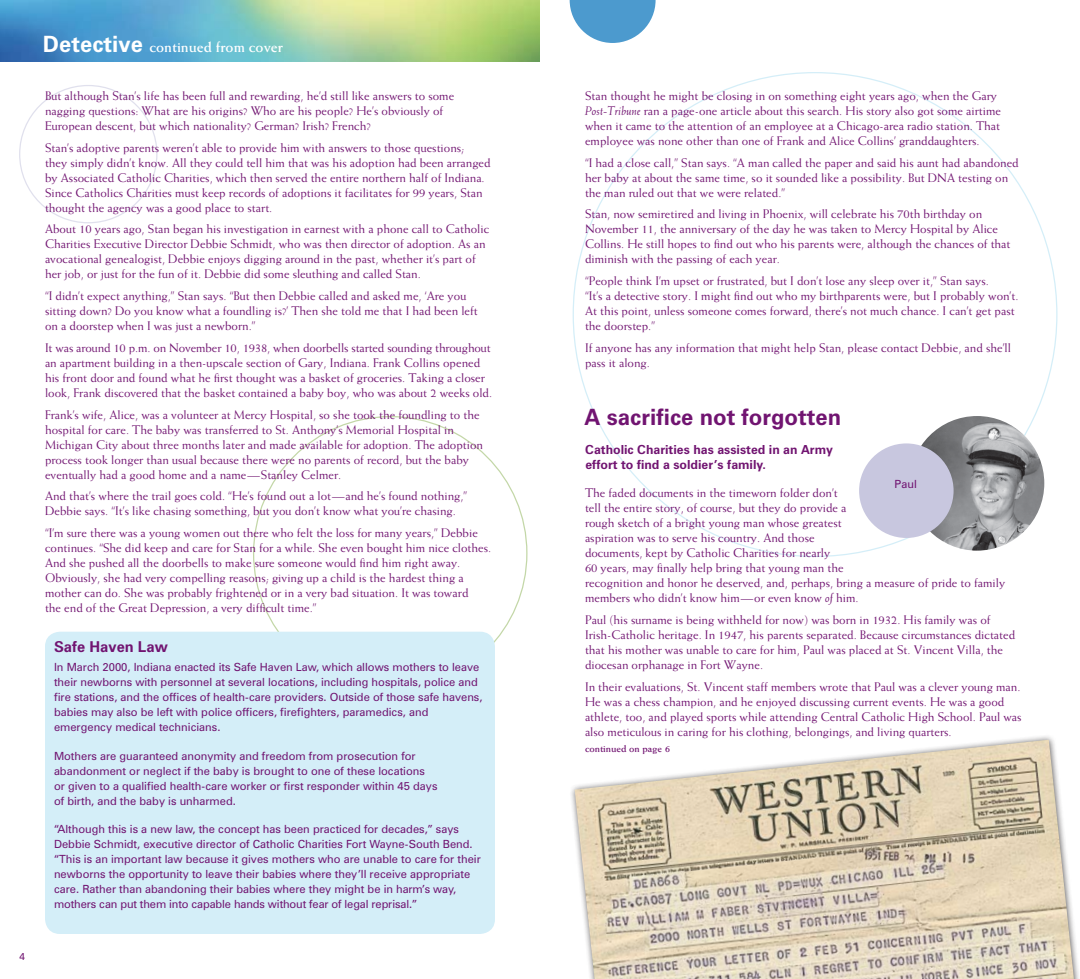
<style>
.page{position:relative;width:1080px;height:979px;background:#fff}
.page>*{position:absolute;margin:0;border:0;box-sizing:border-box;transform-origin:0 0}
.t1{font:700 22.5px "Zurich BT";color:#711471}
.t2{font:700 15px "Weiss";color:#fff}
.t3{font:700 15px "Zurich BT";color:#711471}
.t4{font:12.5px/15px "Weiss";color:#711471}
.t5{font:700 12.5px/15px "Zurich BT";color:#711471}
.t6{font:11.25px/15px "Zurich BT";color:#711471}
.t7{font:700 10px "Weiss";color:#711471}
.t8{font:10px "Zurich BT";color:#711471}
.s1{font-family:"Zurich BT";font-size:22.5px}
.s2{font-style:italic}
</style>
<div class="page">
<div style="left:45px;top:632px;width:450px;height:302px;background:#d4eef8;border-radius:15px"></div>
<img style="left:0;top:0;width:540px;height:62px">
<svg style="left:570px;top:0;width:86px;height:43px"></svg>
<img style="left:575px;top:740px;width:499px;height:239px">
<img style="left:910px;top:416px;width:134px;height:134px;border-radius:67px">
<div style="left:859px;top:443px;width:95px;height:95px;background:#c8c7df;border-radius:50%"></div>
<p class="t8" style="left:19px;top:950px;width:7px">4</p>
<p class="t2" style="left:43px;top:38px;width:242px"><span class="s1">Detective</span> continued from cover</p>
<p class="t4" style="left:45px;top:88px;width:411px">But although Stan’s life has been full and rewarding, he’d still like answers to some nagging questions: What are his origins? Who are his people? He’s obviously of<br>European descent, but which nationality? German? Irish? French?</p>
<p class="t4" style="left:45px;top:140px;width:447px">Stan’s adoptive parents weren’t able to provide him with answers to those questions;<br>they simply didn’t know. All they could tell him that was his adoption had been arranged by Associated Catholic Charities, which then served the entire northern half of Indiana.<br>Since Catholics Charities must keep records of adoptions it facilitates for 99 years, Stan thought the agency was a good place to start.</p>
<p class="t4" style="left:45px;top:221px;width:446px">About 10 years ago, Stan began his investigation in earnest with a phone call to Catholic Charities Executive Director Debbie Schmidt, who was then director of adoption. As an avocational genealogist, Debbie enjoys digging around in the past, whether it’s part of her job, or just for the fun of it. Debbie did some sleuthing and called Stan.</p>
<p class="t4" style="left:45px;top:288px;width:434px">“I didn’t expect anything,” Stan says. “But then Debbie called and asked me, ‘Are you sitting down? Do you know what a foundling is?’ Then she told me that I had been left on a doorstep when I was just a newborn.”</p>
<p class="t4" style="left:45px;top:340px;width:449px">It was around 10 p.m. on November 10, 1938, when doorbells started sounding throughout an apartment building in a then-upscale section of Gary, Indiana. Frank Collins opened his front door and found what he first thought was a basket of groceries. Taking a closer look, Frank discovered that the basket contained a baby boy, who was about 2 weeks old.</p>
<p class="t4" style="left:45px;top:407px;width:440px">Frank’s wife, Alice, was a volunteer at Mercy Hospital, so she took the foundling to the hospital for care. The baby was transferred to St. Anthony’s Memorial Hospital in Michigan City about three months later and made available for adoption. The adoption process took longer than usual because there were no parents of record, but the baby eventually had a good home and a name—Stanley Celmer.</p>
<p class="t4" style="left:45px;top:488px;width:424px">And that’s where the trail goes cold. “He’s found out a lot—and he’s found nothing,”<br>Debbie says. “It’s like chasing something, but you don’t know what you’re chasing.</p>
<p class="t4" style="left:45px;top:525px;width:448px">“I’m sure there was a young women out there who felt the loss for many years,” Debbie continues. “She did keep and care for Stan for a while. She even bought him nice clothes.<br>And she pushed all the doorbells to make sure someone would find him right away.<br>Obviously, she had very compelling reasons; giving up a child is the hardest thing a mother can do. She was probably frightened or in a very bad situation. It was toward<br>the end of the Great Depression, a very difficult time.”</p>
<p class="t3" style="left:54px;top:637px;width:115px">Safe Haven Law</p>
<p class="t6" style="left:54px;top:660px;width:430px">In March 2000, Indiana enacted its Safe Haven Law, which allows mothers to leave their newborns with personnel at several locations, including hospitals, police and fire stations, and the offices of health-care providers. Outside of those safe havens, babies may also be left with police officers, firefighters, paramedics, and emergency medical technicians.</p>
<p class="t6" style="left:54px;top:748px;width:385px">Mothers are guaranteed anonymity and freedom from prosecution for abandonment or neglect if the baby is brought to one of these locations or given to a qualified health-care worker or first responder within 45 days of birth, and the baby is unharmed.</p>
<p class="t6" style="left:54px;top:822px;width:428px">“Although this is a new law, the concept has been practiced for decades,” says Debbie Schmidt, executive director of Catholic Charities Fort Wayne-South Bend. “This is an important law because it gives mothers who are unable to care for their newborns the opportunity to leave their babies where they’ll receive appropriate care. Rather than abandoning their babies where they might be in harm’s way, mothers can put them into capable hands without fear of legal reprisal.”</p>
<p class="t4" style="left:585px;top:88px;width:418px">Stan thought he might be closing in on something eight years ago, when the Gary <span class="s2">Post-Tribune</span> ran a page-one article about this search. His story also got some airtime when it came to the attention of an employee at a Chicago-area radio station. That employee was none other than one of Frank and Alice Collins’ granddaughters.</p>
<p class="t4" style="left:585px;top:155px;width:435px">“I had a close call,” Stan says. “A man called the paper and said his aunt had abandoned her baby at about the same time, so it sounded like a possibility. But DNA testing on the man ruled out that we were related.”</p>
<p class="t4" style="left:585px;top:206px;width:427px">Stan, now semiretired and living in Phoenix, will celebrate his 70th birthday on November 11, the anniversary of the day he was taken to Mercy Hospital by Alice Collins. He still hopes to find out who his parents were, although the chances of that diminish with the passing of each year.</p>
<p class="t4" style="left:585px;top:273px;width:435px">“People think I’m upset or frustrated, but I don’t lose any sleep over it,” Stan says.<br>“It’s a detective story. I might find out who my birthparents were, but I probably won’t.<br>At this point, unless someone comes forward, there’s not much chance. I can’t get past the doorstep.”</p>
<p class="t4" style="left:585px;top:340px;width:428px">If anyone has any information that might help Stan, please contact Debbie, and she’ll pass it along.</p>
<h1 class="t1" style="left:585px;top:404px;width:258px">A sacrifice not forgotten</h1>
<p class="t5" style="left:585px;top:442px;width:249px">Catholic Charities has assisted in an Army effort to find a soldier’s family.</p>
<p class="t4" style="left:585px;top:485px;width:422px">The faded documents in the timeworn folder don’t<br>tell the entire story, of course, but they do provide a<br>rough sketch of a bright young man whose greatest<br>aspiration was to serve his country. And those<br>documents, kept by Catholic Charities for nearly<br>60 years, may finally help bring that young man the<br>recognition and honor he deserved, and, perhaps, bring a measure of pride to family members who didn’t know him—or even know <span class="s2">of</span> him.</p>
<p class="t4" style="left:585px;top:612px;width:432px">Paul (his surname is being withheld for now) was born in 1932. His family was of Irish-Catholic heritage. In 1947, his parents separated. Because circumstances dictated that his mother was unable to care for him, Paul was placed at St. Vincent Villa, the diocesan orphanage in Fort Wayne.</p>
<p class="t4" style="left:585px;top:679px;width:438px">In their evaluations, St. Vincent staff members wrote that Paul was a clever young man.<br>He was a chess champion, and he enjoyed discussing current events. He was a good athlete, too, and played sports while attending Central Catholic High School. Paul was also meticulous in caring for his clothing, belongings, and living quarters.</p>
<p class="t6" style="left:895px;top:476px;width:24px">Paul</p>
<p class="t7" style="left:585px;top:742px;width:87px">continued on page 6</p>
</div>
